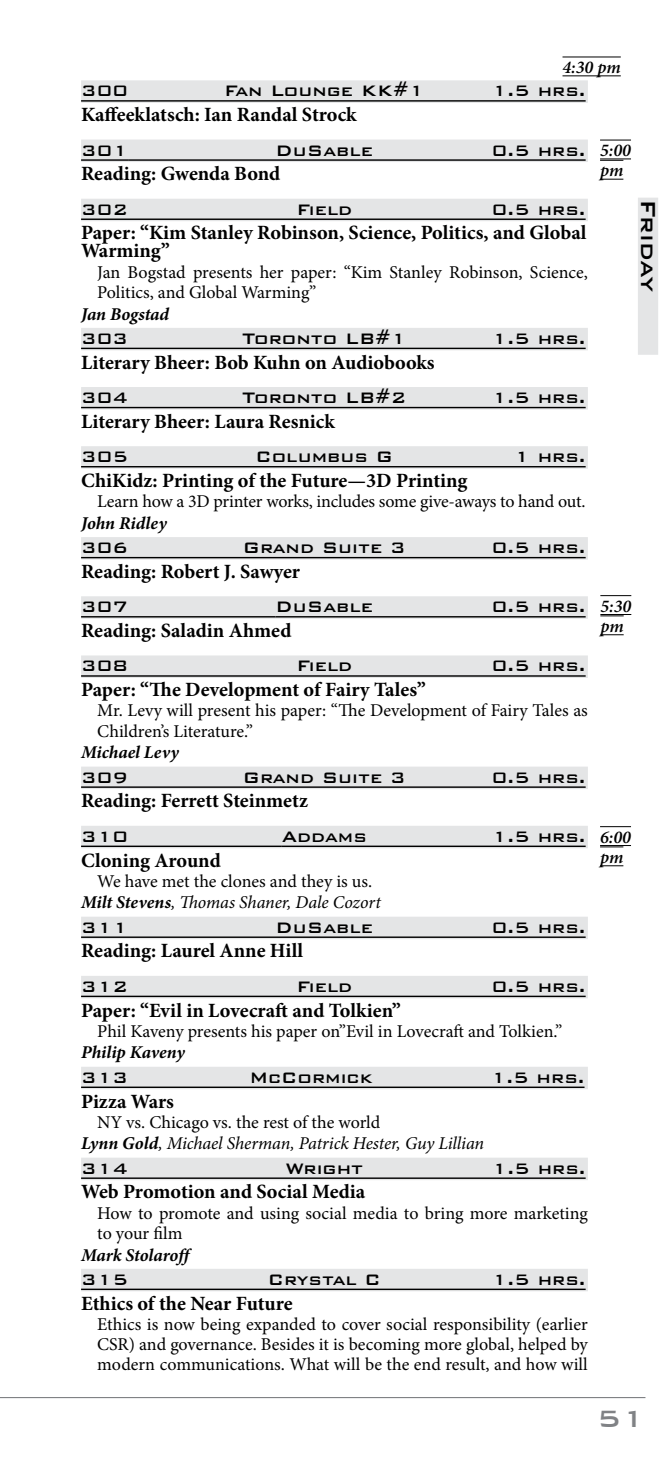
<style>
.page{position:relative;width:669px;height:1458px;background:#fff}
.page>*{position:absolute;margin:0;border:0;box-sizing:border-box;transform-origin:0 0}
.t1{font:500 31.5px "Bank Gothic BT";color:#808285}
.t2{font:500 27px "Bank Gothic BT";letter-spacing:-.02em;color:#000}
.t3{font:700 20.25px/18px "Minion Pro";color:#000}
.t4{font:500 20.25px "Bank Gothic BT";color:#000}
.t5{font:18px/20.2px "Minion Pro";letter-spacing:-.005em;color:#000}
.t6{font:italic 18px/21.6px "Minion Pro";letter-spacing:-.01em;color:#000}
.t7{font:italic 700 18px "Minion Pro";letter-spacing:-.005em;color:#000}
.t8{font:italic 600 18px/20.2px "Minion Pro";letter-spacing:-.005em;color:#000}
.s1{font-weight:700;font-style:italic}
.s2{font-style:italic}
.s3{font-style:normal}
.s4{font-weight:700}
</style>
<div class="page">
<div style="left:637px;top:198px;width:20px;height:157px;background:#e4e5e6"></div>
<hr style="left:0;top:1397px;width:645px;height:1px;background:#808285">
<div style="left:81px;top:80px;width:506px;height:23px;background:#e4e5e6"></div>
<hr style="left:81px;top:100px;width:504px;height:2px;background:#000">
<div style="left:81px;top:140px;width:506px;height:22px;background:#e4e5e6"></div>
<hr style="left:81px;top:159px;width:47px;height:2px;background:#000">
<hr style="left:128px;top:159px;width:457px;height:2px;background:#000">
<div style="left:81px;top:199px;width:506px;height:22px;background:#e4e5e6"></div>
<hr style="left:81px;top:219px;width:504px;height:1px;background:#000">
<div style="left:81px;top:328px;width:506px;height:22px;background:#e4e5e6"></div>
<hr style="left:81px;top:348px;width:504px;height:1px;background:#000">
<div style="left:81px;top:387px;width:506px;height:23px;background:#e4e5e6"></div>
<hr style="left:81px;top:407px;width:504px;height:1px;background:#000">
<div style="left:81px;top:446px;width:506px;height:23px;background:#e4e5e6"></div>
<hr style="left:81px;top:466px;width:504px;height:1px;background:#000">
<div style="left:81px;top:537px;width:506px;height:23px;background:#e4e5e6"></div>
<hr style="left:81px;top:557px;width:504px;height:1px;background:#000">
<div style="left:81px;top:596px;width:506px;height:23px;background:#e4e5e6"></div>
<hr style="left:81px;top:616px;width:194px;height:2px;background:#000">
<hr style="left:275px;top:616px;width:310px;height:2px;background:#000">
<div style="left:81px;top:655px;width:506px;height:23px;background:#e4e5e6"></div>
<hr style="left:81px;top:675px;width:504px;height:2px;background:#000">
<div style="left:81px;top:767px;width:506px;height:22px;background:#e4e5e6"></div>
<hr style="left:81px;top:786px;width:504px;height:2px;background:#000">
<div style="left:81px;top:826px;width:506px;height:22px;background:#e4e5e6"></div>
<hr style="left:81px;top:846px;width:201px;height:1px;background:#000">
<hr style="left:282px;top:846px;width:303px;height:1px;background:#000">
<div style="left:81px;top:917px;width:506px;height:22px;background:#e4e5e6"></div>
<hr style="left:81px;top:937px;width:504px;height:1px;background:#000">
<div style="left:81px;top:976px;width:506px;height:22px;background:#e4e5e6"></div>
<hr style="left:81px;top:996px;width:504px;height:1px;background:#000">
<div style="left:81px;top:1067px;width:506px;height:22px;background:#e4e5e6"></div>
<hr style="left:81px;top:1087px;width:503px;height:1px;background:#000">
<div style="left:81px;top:1158px;width:506px;height:22px;background:#e4e5e6"></div>
<hr style="left:81px;top:1177px;width:504px;height:2px;background:#000">
<div style="left:81px;top:1269px;width:506px;height:22px;background:#e4e5e6"></div>
<hr style="left:81px;top:1289px;width:504px;height:1px;background:#000">
<hr style="left:599px;top:159px;width:31px;height:1px;background:#000">
<hr style="left:599px;top:140px;width:31px;height:1px;background:#000">
<svg style="left:600px;top:179px;width:23px;height:1px"></svg>
<svg style="left:600px;top:160px;width:23px;height:1px"></svg>
<hr style="left:600px;top:614px;width:31px;height:1px;background:#000">
<hr style="left:600px;top:595px;width:31px;height:1px;background:#000">
<svg style="left:600px;top:634px;width:23px;height:1px"></svg>
<svg style="left:600px;top:616px;width:23px;height:1px"></svg>
<hr style="left:599px;top:845px;width:31px;height:1px;background:#000">
<hr style="left:599px;top:826px;width:31px;height:1px;background:#000">
<svg style="left:600px;top:865px;width:23px;height:1px"></svg>
<svg style="left:600px;top:847px;width:23px;height:1px"></svg>
<hr style="left:562px;top:75px;width:58px;height:1px;background:#000">
<hr style="left:562px;top:57px;width:58px;height:1px;background:#000">
<p class="t8" style="left:562px;top:57px;width:60px">4:30 pm</p>
<p class="t4" style="left:81px;top:80px;width:48px">300</p>
<p class="t4" style="left:224px;top:80px;width:202px">Fan Lounge KK#1</p>
<p class="t4" style="left:491px;top:80px;width:95px">1.5 hrs.</p>
<p class="t3" style="left:81px;top:105px;width:277px">Kaffeeklatsch: Ian Randal Strock</p>
<p class="t4" style="left:81px;top:139px;width:48px">301</p>
<p class="t4" style="left:275px;top:139px;width:99px">DuSable</p>
<p class="t4" style="left:491px;top:139px;width:95px">0.5 hrs.</p>
<p class="t3" style="left:81px;top:165px;width:201px">Reading: Gwenda Bond</p>
<p class="t4" style="left:81px;top:198px;width:48px">302</p>
<p class="t4" style="left:296px;top:198px;width:57px">Field</p>
<p class="t4" style="left:491px;top:198px;width:95px">0.5 hrs.</p>
<p class="t3" style="left:81px;top:224px;width:506px">Paper: “Kim Stanley Robinson, Science, Politics, and Global<br>Warming”</p>
<p class="t5" style="left:97px;top:262px;width:492px">Jan Bogstad presents her paper: “Kim Stanley Robinson, Science,<br>Politics, and Global Warming”</p>
<p class="t7" style="left:81px;top:301px;width:90px">Jan Bogstad</p>
<p class="t4" style="left:81px;top:327px;width:48px">303</p>
<p class="t4" style="left:242px;top:327px;width:165px">Toronto LB#1</p>
<p class="t4" style="left:491px;top:327px;width:95px">1.5 hrs.</p>
<p class="t3" style="left:81px;top:353px;width:355px">Literary Bheer: Bob Kuhn on Audiobooks</p>
<p class="t4" style="left:81px;top:387px;width:48px">304</p>
<p class="t4" style="left:242px;top:387px;width:165px">Toronto LB#2</p>
<p class="t4" style="left:491px;top:387px;width:95px">1.5 hrs.</p>
<p class="t3" style="left:81px;top:412px;width:255px">Literary Bheer: Laura Resnick</p>
<p class="t4" style="left:81px;top:446px;width:48px">305</p>
<p class="t4" style="left:255px;top:446px;width:139px">Columbus G</p>
<p class="t4" style="left:514px;top:446px;width:73px">1 hrs.</p>
<p class="t3" style="left:81px;top:471px;width:388px">ChiKidz: Printing of the Future—3D Printing</p>
<p class="t5" style="left:97px;top:491px;width:487px">Learn how a 3D printer works, includes some give-aways to hand out.</p>
<p class="t7" style="left:81px;top:510px;width:87px">John Ridley</p>
<p class="t4" style="left:81px;top:537px;width:48px">306</p>
<p class="t4" style="left:242px;top:537px;width:165px">Grand Suite 3</p>
<p class="t4" style="left:491px;top:537px;width:95px">0.5 hrs.</p>
<p class="t3" style="left:81px;top:562px;width:220px">Reading: Robert J. Sawyer</p>
<p class="t4" style="left:81px;top:596px;width:48px">307</p>
<p class="t4" style="left:275px;top:596px;width:99px">DuSable</p>
<p class="t4" style="left:491px;top:596px;width:95px">0.5 hrs.</p>
<p class="t3" style="left:81px;top:621px;width:212px">Reading: Saladin Ahmed</p>
<p class="t4" style="left:81px;top:655px;width:48px">308</p>
<p class="t4" style="left:296px;top:655px;width:57px">Field</p>
<p class="t4" style="left:491px;top:655px;width:95px">0.5 hrs.</p>
<p class="t3" style="left:81px;top:680px;width:346px">Paper: “The Development of Fairy Tales”</p>
<p class="t5" style="left:97px;top:701px;width:492px">Mr. Levy will present his paper: “The Development of Fairy Tales as<br>Children’s Literature.”</p>
<p class="t7" style="left:81px;top:740px;width:99px">Michael Levy</p>
<p class="t4" style="left:81px;top:766px;width:48px">309</p>
<p class="t4" style="left:242px;top:766px;width:165px">Grand Suite 3</p>
<p class="t4" style="left:491px;top:766px;width:95px">0.5 hrs.</p>
<p class="t3" style="left:81px;top:792px;width:228px">Reading: Ferrett Steinmetz</p>
<p class="t4" style="left:81px;top:825px;width:48px">310</p>
<p class="t4" style="left:282px;top:825px;width:86px">Addams</p>
<p class="t4" style="left:491px;top:825px;width:95px">1.5 hrs.</p>
<p class="t3" style="left:81px;top:851px;width:141px">Cloning Around</p>
<p class="t5" style="left:81px;top:870px;width:301px;line-height:21.6px;text-align:center">We have met the clones and they is us.<br><span class="s1">Milt Stevens</span><span class="s2">, Thomas Shaner, Dale Cozort</span></p>
<p class="t4" style="left:81px;top:916px;width:48px">311</p>
<p class="t4" style="left:275px;top:916px;width:99px">DuSable</p>
<p class="t4" style="left:491px;top:916px;width:95px">0.5 hrs.</p>
<p class="t3" style="left:81px;top:942px;width:223px">Reading: Laurel Anne Hill</p>
<p class="t4" style="left:81px;top:975px;width:48px">312</p>
<p class="t4" style="left:296px;top:975px;width:57px">Field</p>
<p class="t4" style="left:491px;top:975px;width:95px">0.5 hrs.</p>
<p class="t3" style="left:81px;top:1001px;width:321px">Paper: “Evil in Lovecraft and Tolkien”</p>
<p class="t5" style="left:97px;top:1021px;width:466px">Phil Kaveny presents his paper on”Evil in Lovecraft and Tolkien.”</p>
<p class="t7" style="left:81px;top:1040px;width:105px">Philip Kaveny</p>
<p class="t4" style="left:81px;top:1066px;width:48px">313</p>
<p class="t4" style="left:249px;top:1066px;width:124px">McCormick</p>
<p class="t4" style="left:490px;top:1066px;width:95px">1.5 hrs.</p>
<p class="t3" style="left:81px;top:1092px;width:94px">Pizza Wars</p>
<p class="t6" style="left:81px;top:1111px;width:404px;text-indent:16px"><span class="s3">NY vs. Chicago vs. the rest of the world<br></span><span class="s4">Lynn Gold</span>, Michael Sherman, Patrick Hester, Guy Lillian</p>
<p class="t4" style="left:81px;top:1157px;width:48px">314</p>
<p class="t4" style="left:285px;top:1157px;width:79px">Wright</p>
<p class="t4" style="left:491px;top:1157px;width:95px">1.5 hrs.</p>
<p class="t3" style="left:81px;top:1183px;width:285px">Web Promotion and Social Media</p>
<p class="t5" style="left:97px;top:1203px;width:492px">How to promote and using social media to bring more marketing to your film</p>
<p class="t7" style="left:81px;top:1242px;width:109px">Mark Stolaroff</p>
<p class="t4" style="left:81px;top:1268px;width:48px">315</p>
<p class="t4" style="left:268px;top:1268px;width:114px">Crystal C</p>
<p class="t4" style="left:491px;top:1268px;width:95px">1.5 hrs.</p>
<p class="t3" style="left:81px;top:1294px;width:213px">Ethics of the Near Future</p>
<p class="t5" style="left:97px;top:1314px;width:491px;text-align:justify">Ethics is now being expanded to cover social responsibility (earlier CSR) and governance. Besides it is becoming more global, helped by modern communications. What will be the end result, and how will</p>
<p class="t8" style="left:599px;top:140px;width:32px">5:00 pm</p>
<p class="t8" style="left:600px;top:595px;width:32px">5:30 pm</p>
<p class="t8" style="left:599px;top:827px;width:32px">6:00 pm</p>
<h2 class="t2" style="left:662px;top:199px;width:94px;rotate:90deg">Friday</h2>
<h1 class="t1" style="left:596px;top:1401px;width:50px">51</h1>
</div>
